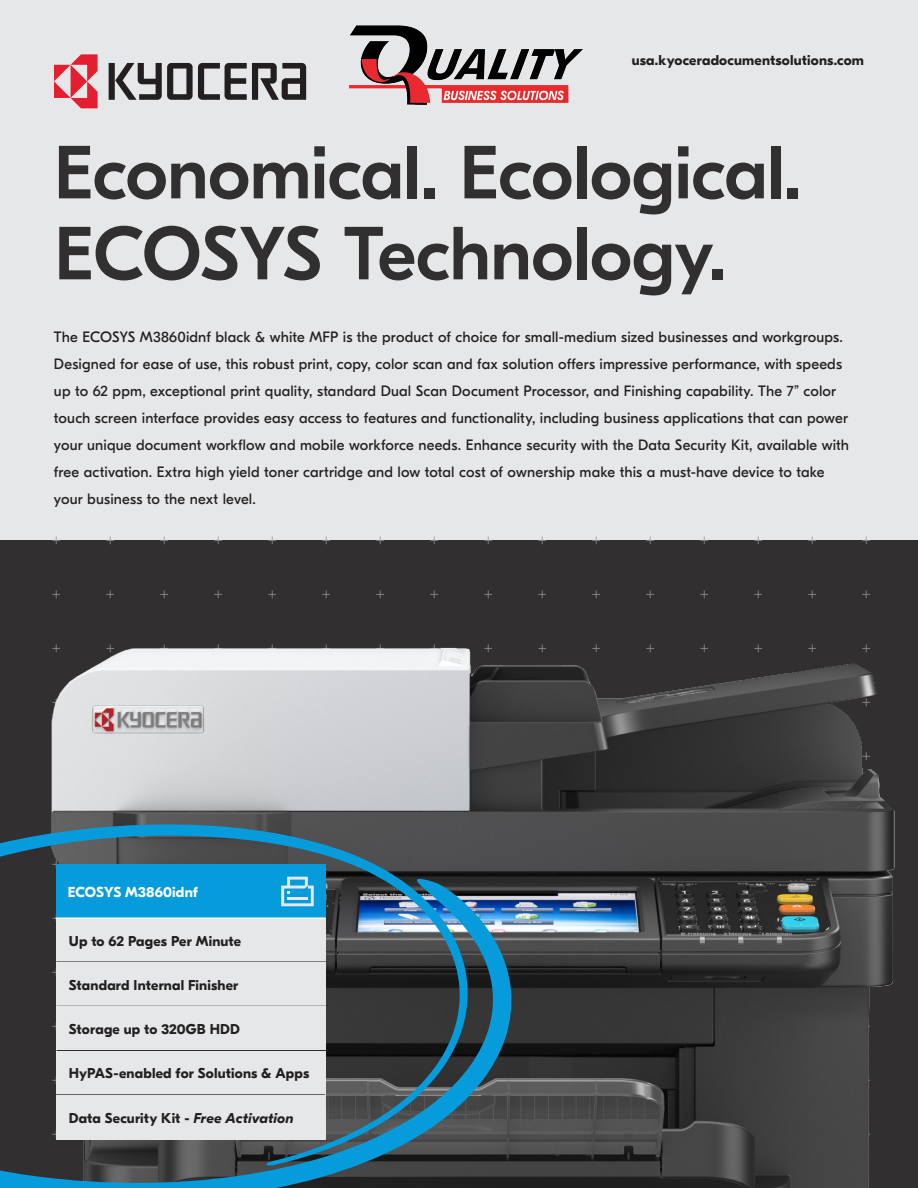
<style>
.page{position:relative;width:918px;height:1188px;background:#e6e7e9}
.page>*{position:absolute;margin:0;border:0;box-sizing:border-box;transform-origin:0 0}
.KYO_01_Title{font:500 75px/81px "GT Eesti Display";letter-spacing:-.01em;color:#312f30}
.KYO_06_Body_copy_tex{font:15px/27px "GT Eesti Display";letter-spacing:.01em;color:#231f20}
.KYO_04_Cover_URL{font:700 14.4px "GT Eesti Display";letter-spacing:.01em;color:#fff}
.KYO_04_Cover_URL-2{font:700 14.25px "GT Eesti Display";letter-spacing:.015em;color:#231f20}
.s1{font-style:italic}
</style>
<div class="page">
<img style="left:0;top:536px;width:918px;height:652px">
<svg style="left:109px;top:63px;width:197px;height:37px"></svg>
<svg style="left:54px;top:54px;width:44px;height:54px"></svg>
<svg style="left:0;top:824px;width:513px;height:364px;background:#374f5c"></svg>
<div style="left:56px;top:918px;width:270px;height:44px;background:#e6e7e9"></div>
<div style="left:56px;top:864px;width:270px;height:54px;background:#069bda"></div>
<hr style="left:56px;top:917px;width:270px;height:2px;background:#fff">
<svg style="left:281px;top:877px;width:33px;height:29px"></svg>
<hr style="left:56px;top:961px;width:270px;height:2px;background:#312f30">
<div style="left:56px;top:963px;width:270px;height:44px;background:#e6e7e9"></div>
<hr style="left:57px;top:1006px;width:270px;height:1px;background:#312f30">
<div style="left:56px;top:1007px;width:270px;height:44px;background:#e6e7e9"></div>
<hr style="left:57px;top:1050px;width:270px;height:2px;background:#312f30">
<div style="left:56px;top:1051px;width:270px;height:44px;background:#e6e7e9"></div>
<hr style="left:55px;top:1094px;width:270px;height:2px;background:#312f30">
<div style="left:56px;top:1095px;width:270px;height:44px;background:#e6e7e9"></div>
<img style="left:349px;top:26px;width:234px;height:79px">
<p class="KYO_04_Cover_URL-2" style="left:632px;top:52px;width:234px">usa.kyoceradocumentsolutions.com</p>
<p class="KYO_01_Title" style="left:54px;top:134px;width:749px">Economical. Ecological.<br>ECOSYS Technology.</p>
<p class="KYO_06_Body_copy_tex" style="left:54px;top:324px;width:797px">The ECOSYS M3860idnf black &amp; white MFP is the product of choice for small-medium sized businesses and workgroups.<br>Designed for ease of use, this robust print, copy, color scan and fax solution offers impressive performance, with speeds up to 62 ppm, exceptional print quality, standard Dual Scan Document Processor, and Finishing capability. The 7” color touch screen interface provides easy access to features and functionality, including business applications that can power your unique document workflow and mobile workforce needs. Enhance security with the Data Security Kit, available with free activation. Extra high yield toner cartridge and low total cost of ownership make this a must-have device to take your business to the next level.</p>
<p class="KYO_04_Cover_URL" style="left:68px;top:884px;width:132px">ECOSYS M3860idnf</p>
<p class="KYO_04_Cover_URL-2" style="left:69px;top:933px;width:174px">Up to 62 Pages Per Minute</p>
<p class="KYO_04_Cover_URL-2" style="left:69px;top:977px;width:171px">Standard Internal Finisher</p>
<p class="KYO_04_Cover_URL-2" style="left:69px;top:1021px;width:172px">Storage up to 320GB HDD</p>
<p class="KYO_04_Cover_URL-2" style="left:69px;top:1066px;width:242px">HyPAS-enabled for Solutions &amp; Apps</p>
<p class="KYO_04_Cover_URL-2" style="left:69px;top:1110px;width:226px">Data Security Kit - <span class="s1">Free Activation</span></p>
</div>
